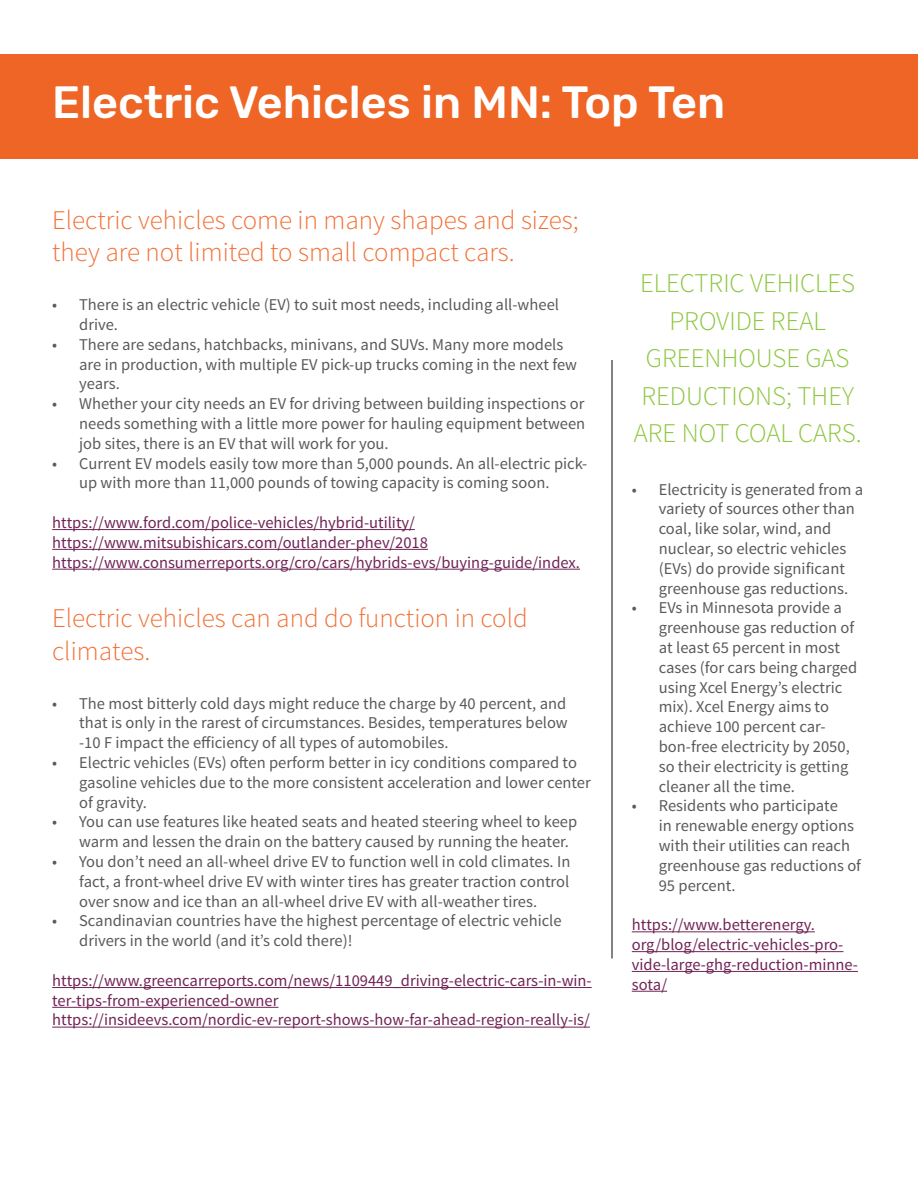
<style>
.page{position:relative;width:918px;height:1188px;background:#fff}
.page>*{position:absolute;margin:0;border:0;box-sizing:border-box;transform-origin:0 0}
.t1{font:500 45px "Rubik";color:#fff}
.t2{font:300 27px/32.4px "Source Sans Pro";color:#f37035}
.t3{font:300 27px/37.5px "Source Sans Pro";color:#8dc640;text-align:center}
.t4{font:16.5px/19.8px "Source Sans Pro";color:#5a5a5a}
.t5{font:16.5px/19.8px "Source Sans Pro";color:#712456}
</style>
<div class="page">
<div style="left:0;top:54px;width:918px;height:104px;background:#ef6525"></div>
<hr style="left:52px;top:529px;width:363px;height:1px;background:#712456">
<hr style="left:52px;top:549px;width:376px;height:1px;background:#712456">
<hr style="left:52px;top:569px;width:528px;height:1px;background:#712456">
<hr style="left:52px;top:987px;width:540px;height:1px;background:#712456">
<hr style="left:52px;top:1007px;width:226px;height:1px;background:#712456">
<hr style="left:52px;top:1027px;width:538px;height:1px;background:#712456">
<hr style="left:611px;top:360px;width:2px;height:598px;background:#5a5a5a">
<hr style="left:632px;top:931px;width:183px;height:1px;background:#712456">
<hr style="left:632px;top:951px;width:211px;height:1px;background:#712456">
<hr style="left:632px;top:971px;width:226px;height:1px;background:#712456">
<hr style="left:632px;top:991px;width:35px;height:1px;background:#712456">
<h1 class="t1" style="left:52px;top:76px;width:675px">Electric Vehicles in MN: Top Ten</h1>
<h2 class="t2" style="left:52px;top:204px;width:528px">Electric vehicles come in many shapes and sizes; they are not limited to small compact cars.</h2>
<p class="t4" style="left:79px;top:295px;width:481px;text-indent:-27px">• There is an electric vehicle (EV) to suit most needs, including all-wheel drive.</p>
<p class="t4" style="left:79px;top:335px;width:499px;text-indent:-27px">• There are sedans, hatchbacks, minivans, and SUVs. Many more models are in production, with multiple EV pick-up trucks coming in the next few years.</p>
<p class="t4" style="left:79px;top:394px;width:508px;text-align:justify;text-indent:-27px">• Whether your city needs an EV for driving between building inspections or needs something with a little more power for hauling equipment between job sites, there is an EV that will work for you.</p>
<p class="t4" style="left:79px;top:453px;width:510px;text-indent:-27px">• Current EV models easily tow more than 5,000 pounds. An all-electric pick&shy;up with more than 11,000 pounds of towing capacity is coming soon.</p>
<p class="t5" style="left:52px;top:513px;width:529px">https://www.ford.com/police-vehicles/hybrid-utility/ https://www.mitsubishicars.com/outlander-phev/2018 https://www.consumerreports.org/cro/cars/hybrids-evs/buying-guide/index.</p>
<h2 class="t2" style="left:52px;top:602px;width:477px">Electric vehicles can and do function in cold climates.</h2>
<p class="t4" style="left:79px;top:694px;width:490px;text-align:justify;text-indent:-27px">• The most bitterly cold days might reduce the charge by 40 percent, and that is only in the rarest of circumstances. Besides, temperatures below -10 F impact the efficiency of all types of automobiles.</p>
<p class="t4" style="left:79px;top:753px;width:513px;text-indent:-27px">• Electric vehicles (EVs) often perform better in icy conditions compared to gasoline vehicles due to the more consistent acceleration and lower center of gravity.</p>
<p class="t4" style="left:79px;top:812px;width:500px;text-indent:-27px">• You can use features like heated seats and heated steering wheel to keep warm and lessen the drain on the battery caused by running the heater.</p>
<p class="t4" style="left:79px;top:852px;width:493px;text-align:justify;text-indent:-27px">• You don’t need an all-wheel drive EV to function well in cold climates. In fact, a front-wheel drive EV with winter tires has greater traction control over snow and ice than an all-wheel drive EV with all-weather tires.</p>
<p class="t4" style="left:79px;top:911px;width:484px;text-indent:-27px">• Scandinavian countries have the highest percentage of electric vehicle drivers in the world (and it’s cold there)!</p>
<p class="t5" style="left:52px;top:971px;width:541px">https://www.greencarreports.com/news/1109449_driving-electric-cars-in-win&shy;ter-tips-from-experienced-owner https://insideevs.com/nordic-ev-report-shows-how-far-ahead-region-really-is/</p>
<h2 class="t3" style="left:634px;top:265px;width:229px">ELECTRIC VEHICLES<br>PROVIDE REAL<br>GREENHOUSE GAS<br>REDUCTIONS; THEY<br>ARE NOT COAL CARS.</h2>
<p class="t4" style="left:659px;top:479px;width:206px;text-indent:-27px">• Electricity is generated from a variety of sources other than coal, like solar, wind, and nuclear, so electric vehicles (EVs) do provide significant greenhouse gas reductions.</p>
<p class="t4" style="left:659px;top:598px;width:200px;text-indent:-27px">• EVs in Minnesota provide a greenhouse gas reduction of at least 65 percent in most cases (for cars being charged using Xcel Energy’s electric mix). Xcel Energy aims to achieve 100 percent car&shy;bon-free electricity by 2050, so their electricity is getting cleaner all the time.</p>
<p class="t4" style="left:659px;top:796px;width:204px;text-indent:-27px">• Residents who participate<br>in renewable energy options with their utilities can reach greenhouse gas reductions of<br>95 percent.</p>
<p class="t5" style="left:632px;top:915px;width:228px">https://www.betterenergy. org/blog/electric-vehicles-pro&shy;vide-large-ghg-reduction-minne&shy;sota/</p>
</div>
